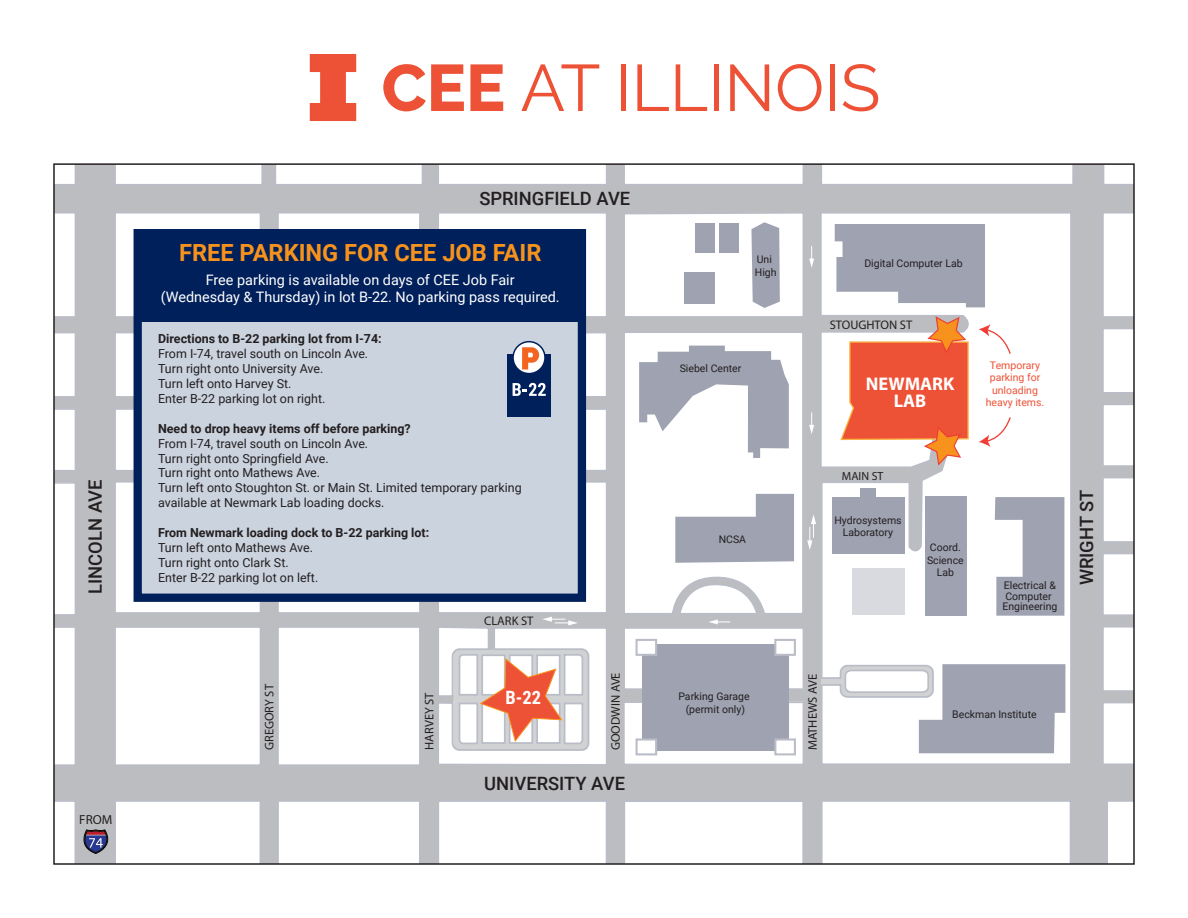
<style>
.page{position:relative;width:1188px;height:918px;background:#fff}
.page>*{position:absolute;margin:0;border:0;box-sizing:border-box;transform-origin:0 0}
.t1{font:700 23.55px "Roboto";color:#f7931d}
.t2{font:500 18.3px "Roboto";color:#231f20}
.t3{font:700 18.3px/17.1px "Myriad Pro";color:#fff;text-align:center}
.t4{font:700 18.3px "Roboto Condensed";color:#fff}
.t5{font:14.4px/17.2px "Roboto";color:#fff;text-align:center}
.t6{font:13.05px "Myriad Pro";color:#231f20}
.t7{font:12.45px/15px "Roboto";color:#231f20}
.t8{font:12.45px "Myriad Pro";color:#231f20}
.t9{font:11.85px "Myriad Pro";color:#231f20}
.t10{font:10.5px/12.6px "Roboto";color:#231f20;text-align:center}
.t11{font:10.5px/12.6px "Roboto";color:#ed5136;text-align:center}
.s1{font-weight:700}
</style>
<div class="page">
<div style="left:56px;top:166px;width:1076px;height:696px;background:#bcbdc0"></div>
<svg style="left:819px;top:211px;width:254px;height:453px"></svg>
<svg style="left:622px;top:700px;width:183px;height:66px"></svg>
<svg style="left:622px;top:799px;width:184px;height:63px"></svg>
<svg style="left:622px;top:330px;width:183px;height:251px"></svg>
<div style="left:438px;top:482px;width:169px;height:131px;background:#fff"></div>
<div style="left:437px;top:481px;width:171px;height:133px;border:2px solid #babdc7"></div>
<svg style="left:437px;top:800px;width:171px;height:62px"></svg>
<div style="left:438px;top:409px;width:169px;height:62px;background:#fff"></div>
<div style="left:437px;top:408px;width:171px;height:64px;border:2px solid #babdc7"></div>
<div style="left:438px;top:333px;width:169px;height:64px;background:#fff"></div>
<div style="left:437px;top:332px;width:171px;height:66px;border:2px solid #babdc7"></div>
<div style="left:438px;top:213px;width:169px;height:104px;background:#fff"></div>
<div style="left:437px;top:212px;width:171px;height:106px;border:2px solid #babdc7"></div>
<div style="left:278px;top:482px;width:142px;height:131px;background:#fff"></div>
<div style="left:277px;top:481px;width:144px;height:133px;border:2px solid #babdc7"></div>
<div style="left:278px;top:627px;width:142px;height:138px;background:#fff"></div>
<div style="left:277px;top:626px;width:144px;height:140px;border:2px solid #babdc7"></div>
<div style="left:278px;top:213px;width:142px;height:104px;background:#fff"></div>
<div style="left:277px;top:212px;width:144px;height:106px;border:2px solid #babdc7"></div>
<div style="left:115px;top:482px;width:145px;height:131px;background:#fff"></div>
<div style="left:114px;top:481px;width:147px;height:133px;border:2px solid #babdc7"></div>
<div style="left:115px;top:627px;width:145px;height:138px;background:#fff"></div>
<div style="left:114px;top:626px;width:147px;height:140px;border:2px solid #babdc7"></div>
<svg style="left:277px;top:800px;width:144px;height:62px"></svg>
<div style="left:115px;top:409px;width:145px;height:62px;background:#fff"></div>
<div style="left:114px;top:408px;width:147px;height:63px;border:2px solid #babdc7"></div>
<div style="left:115px;top:333px;width:145px;height:64px;background:#fff"></div>
<div style="left:114px;top:332px;width:147px;height:66px;border:2px solid #babdc7"></div>
<div style="left:115px;top:213px;width:145px;height:104px;background:#fff"></div>
<div style="left:114px;top:212px;width:147px;height:106px;border:2px solid #babdc7"></div>
<svg style="left:56px;top:482px;width:20px;height:134px"></svg>
<svg style="left:56px;top:626px;width:20px;height:140px"></svg>
<svg style="left:56px;top:408px;width:20px;height:63px"></svg>
<svg style="left:56px;top:332px;width:20px;height:66px"></svg>
<svg style="left:56px;top:212px;width:20px;height:106px"></svg>
<svg style="left:1102px;top:404px;width:30px;height:63px"></svg>
<svg style="left:1102px;top:328px;width:30px;height:66px"></svg>
<svg style="left:1102px;top:553px;width:30px;height:63px"></svg>
<svg style="left:1102px;top:477px;width:30px;height:66px"></svg>
<svg style="left:1102px;top:702px;width:30px;height:63px"></svg>
<svg style="left:1102px;top:626px;width:30px;height:66px"></svg>
<svg style="left:1102px;top:212px;width:30px;height:106px"></svg>
<svg style="left:622px;top:166px;width:183px;height:20px"></svg>
<svg style="left:437px;top:166px;width:171px;height:20px"></svg>
<svg style="left:275px;top:166px;width:148px;height:20px"></svg>
<svg style="left:114px;top:166px;width:149px;height:20px"></svg>
<svg style="left:56px;top:166px;width:20px;height:20px"></svg>
<svg style="left:821px;top:800px;width:250px;height:62px"></svg>
<svg style="left:1106px;top:800px;width:26px;height:62px"></svg>
<div style="left:832px;top:497px;width:72px;height:57px;background:#9ea2b1"></div>
<div style="left:860px;top:489px;width:16px;height:16px;background:#9ea2b1"></div>
<svg style="left:675px;top:494px;width:119px;height:69px"></svg>
<svg style="left:639px;top:346px;width:150px;height:112px"></svg>
<div style="left:925px;top:496px;width:41px;height:119px;background:#9ea2b1"></div>
<div style="left:852px;top:569px;width:52px;height:46px;background:#d9dae0"></div>
<svg style="left:820px;top:166px;width:255px;height:20px"></svg>
<svg style="left:1102px;top:166px;width:30px;height:20px"></svg>
<svg style="left:835px;top:224px;width:150px;height:83px;background:#a9adba"></svg>
<svg style="left:56px;top:800px;width:205px;height:62px"></svg>
<hr style="left:782px;top:701px;width:21px;height:2px;background:#babdc7">
<svg style="left:995px;top:497px;width:69px;height:119px"></svg>
<svg style="left:819px;top:664px;width:254px;height:102px"></svg>
<svg style="left:622px;top:211px;width:192px;height:108px"></svg>
<svg style="left:809px;top:412px;width:5px;height:22px"></svg>
<svg style="left:807px;top:514px;width:9px;height:36px"></svg>
<svg style="left:622px;top:581px;width:183px;height:110px"></svg>
<svg style="left:839px;top:315px;width:130px;height:152px"></svg>
<div style="left:642px;top:644px;width:147px;height:106px;background:#9ea2b1"></div>
<div style="left:775px;top:640px;width:20px;height:15px;background:#fff"></div>
<div style="left:774px;top:639px;width:22px;height:17px;border:2px solid #babdc7"></div>
<div style="left:637px;top:640px;width:19px;height:15px;background:#fff"></div>
<div style="left:636px;top:639px;width:21px;height:17px;border:2px solid #babdc7"></div>
<div style="left:637px;top:739px;width:19px;height:15px;background:#fff"></div>
<div style="left:636px;top:738px;width:21px;height:17px;border:2px solid #babdc7"></div>
<div style="left:775px;top:739px;width:20px;height:15px;background:#fff"></div>
<div style="left:774px;top:738px;width:22px;height:17px;border:2px solid #babdc7"></div>
<div style="left:138px;top:233px;width:444px;height:365px;background:#cbd3df"></div>
<div style="left:134px;top:229px;width:452px;height:373px;border:8px solid #00205b"></div>
<div style="left:137px;top:234px;width:445px;height:88px;background:#00205b"></div>
<svg style="left:979px;top:324px;width:33px;height:31px"></svg>
<svg style="left:979px;top:416px;width:33px;height:31px"></svg>
<svg style="left:436px;top:617px;width:172px;height:150px"></svg>
<div style="left:507px;top:354px;width:44px;height:62px;background:#00205b"></div>
<svg style="left:513px;top:342px;width:32px;height:32px"></svg>
<div style="left:512px;top:341px;width:34px;height:33px;border:2px solid #00205b;border-radius:50%"></div>
<svg style="left:522px;top:347px;width:17px;height:22px"></svg>
<svg style="left:513px;top:383px;width:33px;height:13px"></svg>
<svg style="left:310px;top:54px;width:46px;height:67px"></svg>
<svg style="left:383px;top:64px;width:81px;height:47px"></svg>
<svg style="left:470px;top:64px;width:33px;height:47px"></svg>
<svg style="left:521px;top:64px;width:78px;height:47px"></svg>
<div style="left:621px;top:64px;width:5px;height:47px;background:#ed5136"></div>
<svg style="left:637px;top:64px;width:32px;height:47px"></svg>
<svg style="left:676px;top:64px;width:31px;height:47px"></svg>
<div style="left:714px;top:64px;width:5px;height:47px;background:#ed5136"></div>
<svg style="left:730px;top:64px;width:39px;height:47px"></svg>
<svg style="left:778px;top:64px;width:43px;height:47px"></svg>
<div style="left:830px;top:64px;width:5px;height:47px;background:#ed5136"></div>
<svg style="left:843px;top:64px;width:35px;height:47px"></svg>
<p class="t2" style="left:82px;top:594px;width:116px;rotate:-90deg">LINCOLN AVE</p>
<p class="t6" style="left:79px;top:811px;width:35px">FROM</p>
<p class="t2" style="left:479px;top:186px;width:153px">SPRINGFIELD AVE</p>
<p class="t1" style="left:179px;top:237px;width:364px">FREE PARKING FOR CEE JOB FAIR</p>
<p class="t5" style="left:161px;top:271px;width:401px">Free parking is available on days of CEE Job Fair<br>(Wednesday &amp; Thursday) in lot B-22. No parking pass required.</p>
<p class="t7" style="left:158px;top:330px;width:225px"><span class="s1">Directions to B-22 parking lot from I-74:<br></span>From I-74, travel south on Lincoln Ave.<br>Turn right onto University Ave.<br>Turn left onto Harvey St.<br>Enter B-22 parking lot on right.</p>
<p class="t7" style="left:158px;top:420px;width:365px"><span class="s1">Need to drop heavy items off before parking?<br></span>From I-74, travel south on Lincoln Ave.<br>Turn right onto Springfield Ave.<br>Turn right onto Mathews Ave.<br>Turn left onto Stoughton St. or Main St. Limited temporary parking available at Newmark Lab loading docks.</p>
<p class="t7" style="left:158px;top:525px;width:273px"><span class="s1">From Newmark loading dock to B-22 parking lot:<br></span>Turn left onto Mathews Ave.<br>Turn right onto Clark St.<br>Enter B-22 parking lot on left.</p>
<p class="t8" style="left:484px;top:613px;width:51px">CLARK ST</p>
<p class="t10" style="left:755px;top:253px;width:23px;text-align:left">Uni<br>High</p>
<p class="t10" style="left:864px;top:257px;width:100px">Digital Computer Lab</p>
<p class="t10" style="left:680px;top:362px;width:63px">Siebel Center</p>
<p class="t8" style="left:830px;top:317px;width:84px">STOUGHTON ST</p>
<p class="t3" style="left:866px;top:375px;width:90px">NEWMARK<br>LAB</p>
<p class="t11" style="left:986px;top:358px;width:60px">Temporary parking for unloading heavy items.</p>
<p class="t10" style="left:719px;top:533px;width:29px">NCSA</p>
<p class="t9" style="left:842px;top:468px;width:43px">MAIN ST</p>
<p class="t10" style="left:834px;top:513px;width:69px">Hydrosystems<br>Laboratory</p>
<p class="t10" style="left:927px;top:541px;width:38px">Coord.<br>Science<br>Lab</p>
<p class="t10" style="left:1002px;top:580px;width:56px;line-height:10.5px;text-align:left">Electrical &amp;<br>Computer<br>Engineering</p>
<p class="t8" style="left:262px;top:750px;width:67px;rotate:-90deg">GREGORY ST</p>
<p class="t8" style="left:422px;top:750px;width:59px;rotate:-90deg">HARVEY ST</p>
<p class="t4" style="left:506px;top:685px;width:37px">B-22</p>
<p class="t8" style="left:608px;top:750px;width:79px;rotate:-90deg">GOODWIN AVE</p>
<p class="t8" style="left:805px;top:750px;width:78px;rotate:-90deg">MATHEWS AVE</p>
<p class="t10" style="left:678px;top:690px;width:73px">Parking Garage (permit only)</p>
<p class="t2" style="left:484px;top:770px;width:142px">UNIVERSITY AVE</p>
<p class="t10" style="left:952px;top:707px;width:86px">Beckman Institute</p>
<p class="t2" style="left:1074px;top:585px;width:97px;rotate:-90deg">WRIGHT ST</p>
</div>
